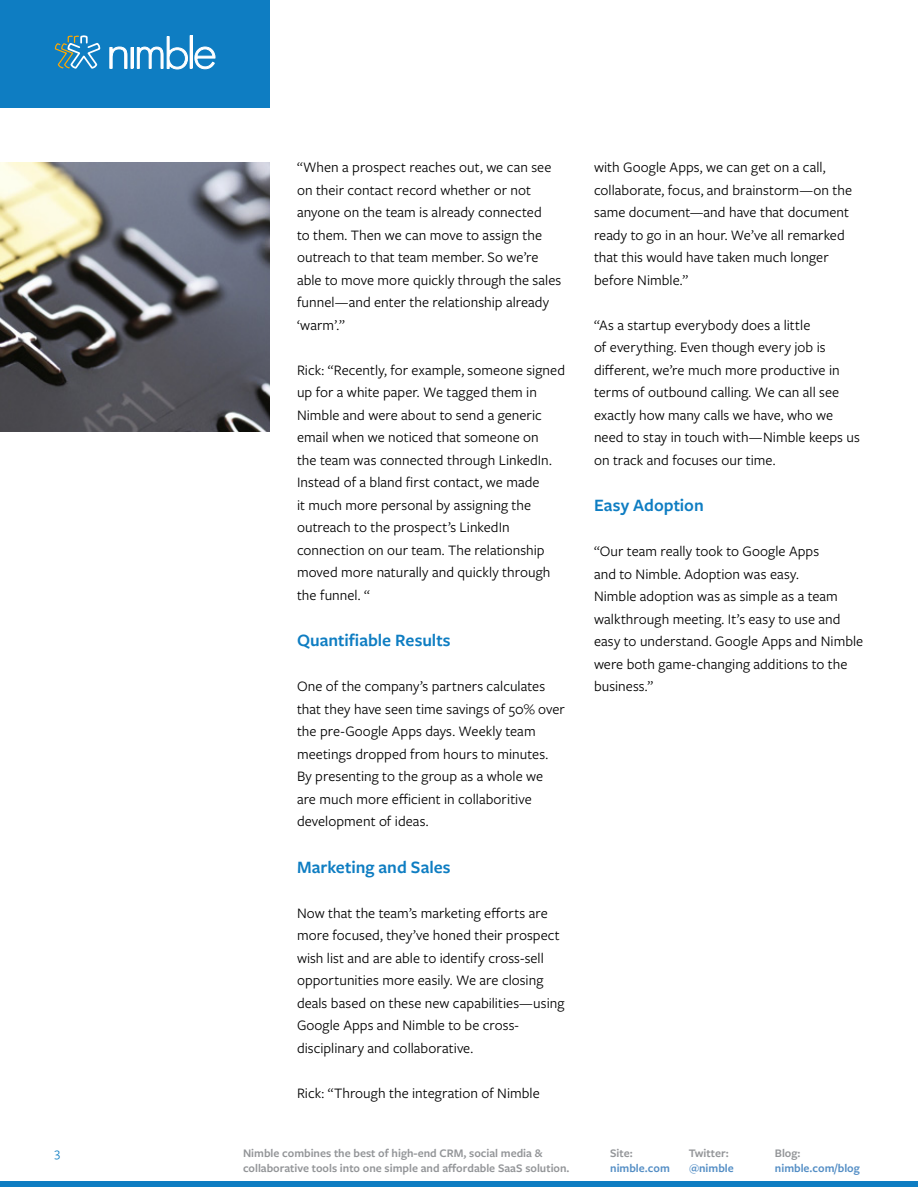
<style>
.page{position:relative;width:918px;height:1188px;background:#fff}
.page>*{position:absolute;margin:0;border:0;box-sizing:border-box;transform-origin:0 0}
.t1{font:600 18px "Freight Sans Pro";color:#0e7dc2}
.t2{font:15px/22.5px "Freight Sans Pro";letter-spacing:.005em;color:#000}
.t3{font:13.5px "Freight Sans Pro";color:#0e7dc2}
.t4{font:600 12px/15px "Freight Sans Pro";color:#939598}
.t5{font:600 12px "Freight Sans Pro";color:#548ec5}
</style>
<div class="page">
<div style="left:0;top:1181px;width:918px;height:5px;background:#0e7dc2"></div>
<div style="left:0;top:0;width:270px;height:108px;background:#0e7dc2"></div>
<svg style="left:109px;top:47px;width:18px;height:22px"></svg>
<div style="left:131px;top:47px;width:2px;height:22px;border:1px solid #fff"></div>
<svg style="left:137px;top:36px;width:51px;height:33px"></svg>
<div style="left:190px;top:35px;width:2px;height:34px;border:1px solid #fff"></div>
<svg style="left:194px;top:47px;width:22px;height:22px"></svg>
<svg style="left:54px;top:35px;width:47px;height:34px"></svg>
<img style="left:0;top:162px;width:270px;height:270px">
<p class="t2" style="left:297px;top:156px;width:266px">“When a prospect reaches out, we can see on their contact record whether or not anyone on the team is already connected<br>to them. Then we can move to assign the outreach to that team member. So we’re able to move more quickly through the sales funnel—and enter the relationship already ‘warm’.”</p>
<p class="t2" style="left:297px;top:358px;width:270px">Rick: “Recently, for example, someone signed up for a white paper. We tagged them in Nimble and were about to send a generic email when we noticed that someone on<br>the team was connected through LinkedIn.<br>Instead of a bland first contact, we made<br>it much more personal by assigning the outreach to the prospect’s LinkedIn connection on our team. The relationship moved more naturally and quickly through the funnel. “</p>
<p class="t1" style="left:297px;top:628px;width:155px">Quantifiable Results</p>
<p class="t2" style="left:297px;top:675px;width:269px">One of the company’s partners calculates that they have seen time savings of 50% over the pre-Google Apps days. Weekly team meetings dropped from hours to minutes.<br>By presenting to the group as a whole we are much more efficient in collaboritive development of ideas.</p>
<p class="t1" style="left:297px;top:855px;width:155px">Marketing and Sales</p>
<p class="t2" style="left:297px;top:901px;width:269px">Now that the team’s marketing efforts are more focused, they’ve honed their prospect wish list and are able to identify cross-sell opportunities more easily. We are closing deals based on these new capabilities—using Google Apps and Nimble to be cross&shy;disciplinary and collaborative.</p>
<p class="t2" style="left:297px;top:1081px;width:244px">Rick: “Through the integration of Nimble</p>
<p class="t2" style="left:594px;top:156px;width:260px">with Google Apps, we can get on a call, collaborate, focus, and brainstorm—on the same document—and have that document ready to go in an hour. We’ve all remarked that this would have taken much longer before Nimble.”</p>
<p class="t2" style="left:594px;top:313px;width:267px">“As a startup everybody does a little<br>of everything. Even though every job is different, we’re much more productive in terms of outbound calling. We can all see exactly how many calls we have, who we need to stay in touch with—Nimble keeps us on track and focuses our time.</p>
<p class="t1" style="left:594px;top:493px;width:111px">Easy Adoption</p>
<p class="t2" style="left:594px;top:540px;width:271px">“Our team really took to Google Apps<br>and to Nimble. Adoption was easy.<br>Nimble adoption was as simple as a team walkthrough meeting. It’s easy to use and easy to understand. Google Apps and Nimble were both game-changing additions to the business.”</p>
<p class="t3" style="left:55px;top:1143px;width:7px">3</p>
<p class="t4" style="left:243px;top:1145px;width:328px">Nimble combines the best of high-end CRM, social media &amp; collaborative tools into one simple and affordable SaaS solution.</p>
<p class="t4" style="left:610px;top:1146px;width:24px">Site:</p>
<p class="t4" style="left:689px;top:1146px;width:41px">Twitter:</p>
<p class="t4" style="left:775px;top:1146px;width:27px">Blog:</p>
<p class="t5" style="left:610px;top:1160px;width:61px">nimble.com</p>
<p class="t5" style="left:689px;top:1160px;width:46px">@nimble</p>
<p class="t5" style="left:775px;top:1160px;width:86px">nimble.com/blog</p>
</div>
